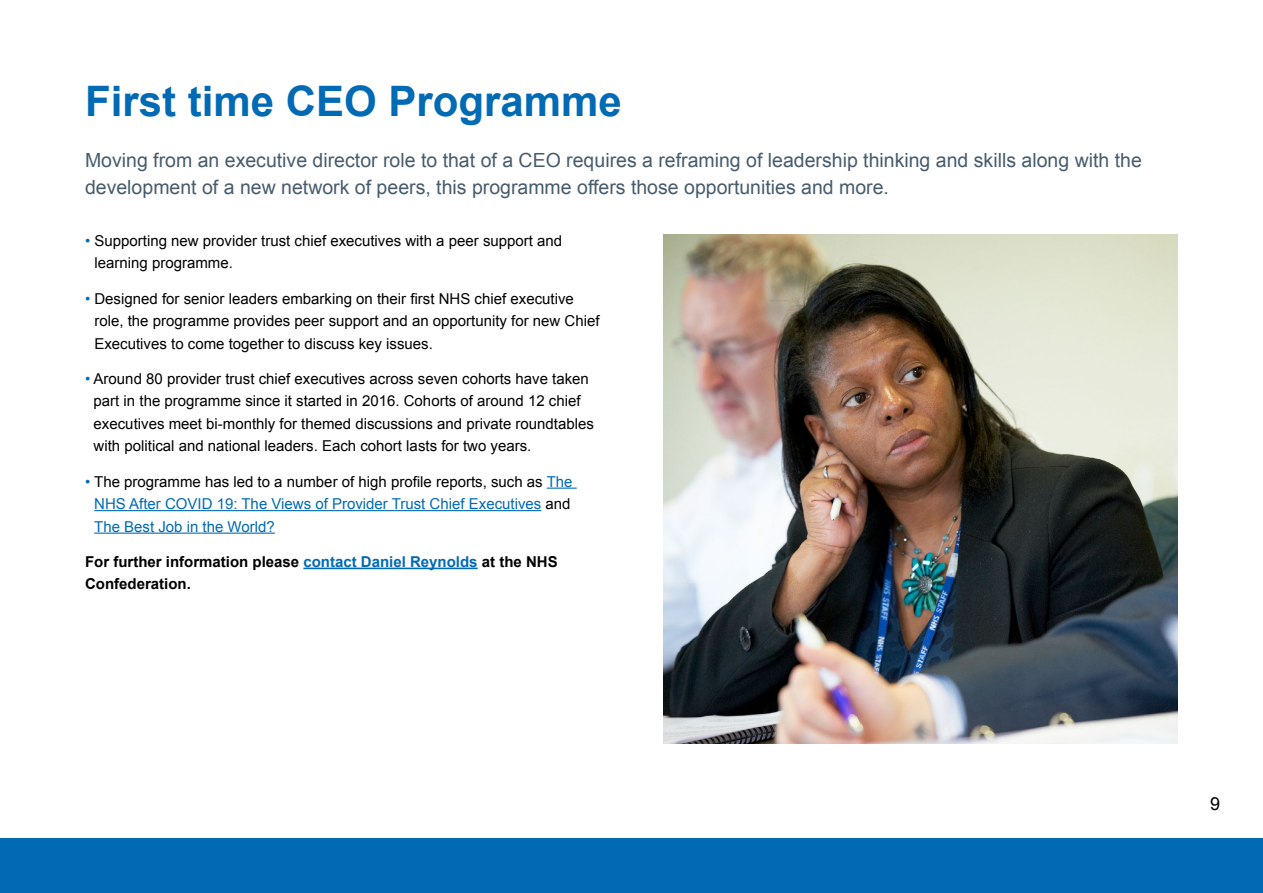
<style>
.page{position:relative;width:1263px;height:893px;background:#fff}
.page>*{position:absolute;margin:0;border:0;box-sizing:border-box;transform-origin:0 0}
.t1{font:700 42px "Arial";color:#006ab4}
.t2{font:19.5px/27px "Arial";color:#475c6d}
.t3{font:18px "Arial";color:#000}
.t4{font:15px/22.5px "Arial";color:#000}
.t5{font:15px/22.5px "Arial";color:#006ab4}
.t6{font:700 15px/22.5px "Arial";color:#000}
.s1{color:#006ab4}
.s2{color:#000}
</style>
<div class="page">
<div style="left:0;top:839px;width:1263px;height:54px;background:#006ab4"></div>
<hr style="left:547px;top:488px;width:30px;height:1px;background:#006ab4">
<hr style="left:94px;top:510px;width:447px;height:1px;background:#006ab4">
<hr style="left:94px;top:533px;width:181px;height:1px;background:#006ab4">
<hr style="left:303px;top:568px;width:175px;height:1px;background:#006ab4">
<img style="left:663px;top:235px;width:515px;height:508px">
<h1 class="t1" style="left:85px;top:73px;width:538px">First time CEO Programme</h1>
<h2 class="t2" style="left:85px;top:147px;width:1058px">Moving from an executive director role to that of a CEO requires a reframing of leadership thinking and skills along with the development of a new network of peers, this programme offers those opportunities and more.</h2>
<p class="t4" style="left:94px;top:229px;width:469px;text-indent:-9px"><span class="s1">•</span> Supporting new provider trust chief executives with a peer support and learning programme.</p>
<p class="t4" style="left:94px;top:287px;width:507px;text-indent:-9px"><span class="s1">•</span> Designed for senior leaders embarking on their first NHS chief executive role, the programme provides peer support and an opportunity for new Chief<br>Executives to come together to discuss key issues.</p>
<p class="t4" style="left:94px;top:367px;width:502px;text-indent:-9px"><span class="s1">•</span> Around 80 provider trust chief executives across seven cohorts have taken part in the programme since it started in 2016. Cohorts of around 12 chief executives meet bi-monthly for themed discussions and private roundtables with political and national leaders. Each cohort lasts for two years.</p>
<p class="t5" style="left:94px;top:470px;width:480px;text-indent:-9px">• <span class="s2">The programme has led to a number of high profile reports, such as</span> The<br>NHS After COVID 19: The Views of Provider Trust Chief Executives <span class="s2">and<br></span>The Best Job in the World?</p>
<p class="t6" style="left:85px;top:551px;width:474px">For further information please <span class="s1">contact Daniel Reynolds</span> at the NHS<br>Confederation.</p>
<p class="t3" style="left:1210px;top:791px;width:12px">9</p>
</div>
